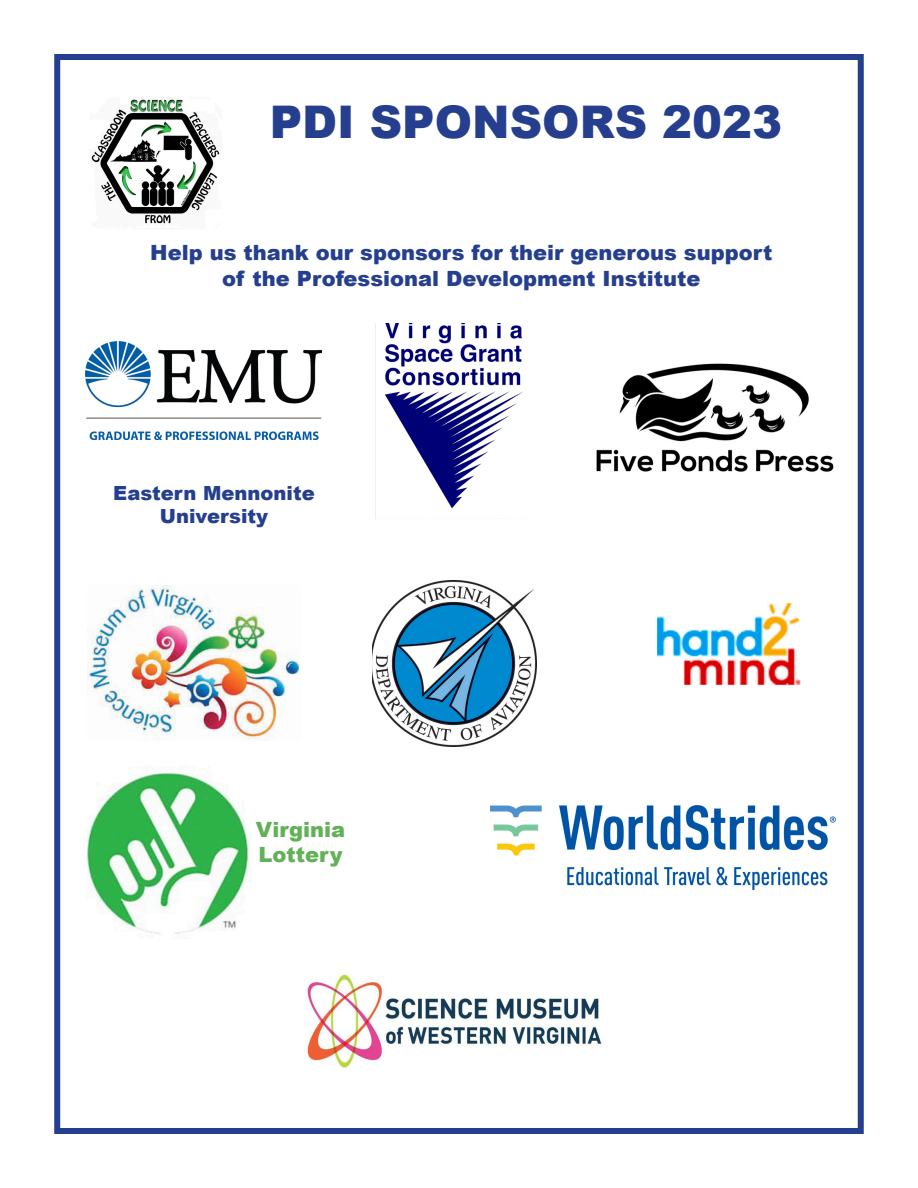
<style>
.page{position:relative;width:918px;height:1188px;background:#fff}
.page>*{position:absolute;margin:0;border:0;box-sizing:border-box;transform-origin:0 0}
.t1{font:900 45px "Arial";color:#253f8e}
.t2{font:900 21px/25.2px "Arial";color:#253f8e;text-align:center}
.t3{font:900 21px "Arial";color:#62b158}
.t4{font:900 19.5px "Arial";color:#253f8e}
</style>
<div class="page">
<img style="left:91px;top:99px;width:129px;height:125px">
<img style="left:85px;top:341px;width:236px;height:98px">
<img style="left:596px;top:363px;width:238px;height:109px">
<img style="left:657px;top:602px;width:144px;height:84px">
<img style="left:490px;top:805px;width:346px;height:85px">
<img style="left:87px;top:585px;width:214px;height:155px">
<img style="left:372px;top:581px;width:164px;height:166px">
<img style="left:305px;top:973px;width:297px;height:96px">
<img style="left:375px;top:324px;width:148px;height:195px">
<img style="left:86px;top:772px;width:163px;height:162px">
<div style="left:54px;top:54px;width:810px;height:1080px;border:6px solid #253f8e"></div>
<p class="t1" style="left:270px;top:90px;width:514px">PDI SPONSORS 2023</p>
<p class="t2" style="left:150px;top:240px;width:624px">Help us thank our sponsors for their generous support of the Professional Development Institute</p>
<p class="t4" style="left:113px;top:479px;width:203px">Eastern Mennonite</p>
<p class="t4" style="left:160px;top:502px;width:110px">University</p>
<p class="t3" style="left:256px;top:814px;width:91px">Virginia</p>
<p class="t3" style="left:259px;top:839px;width:86px">Lottery</p>
</div>
